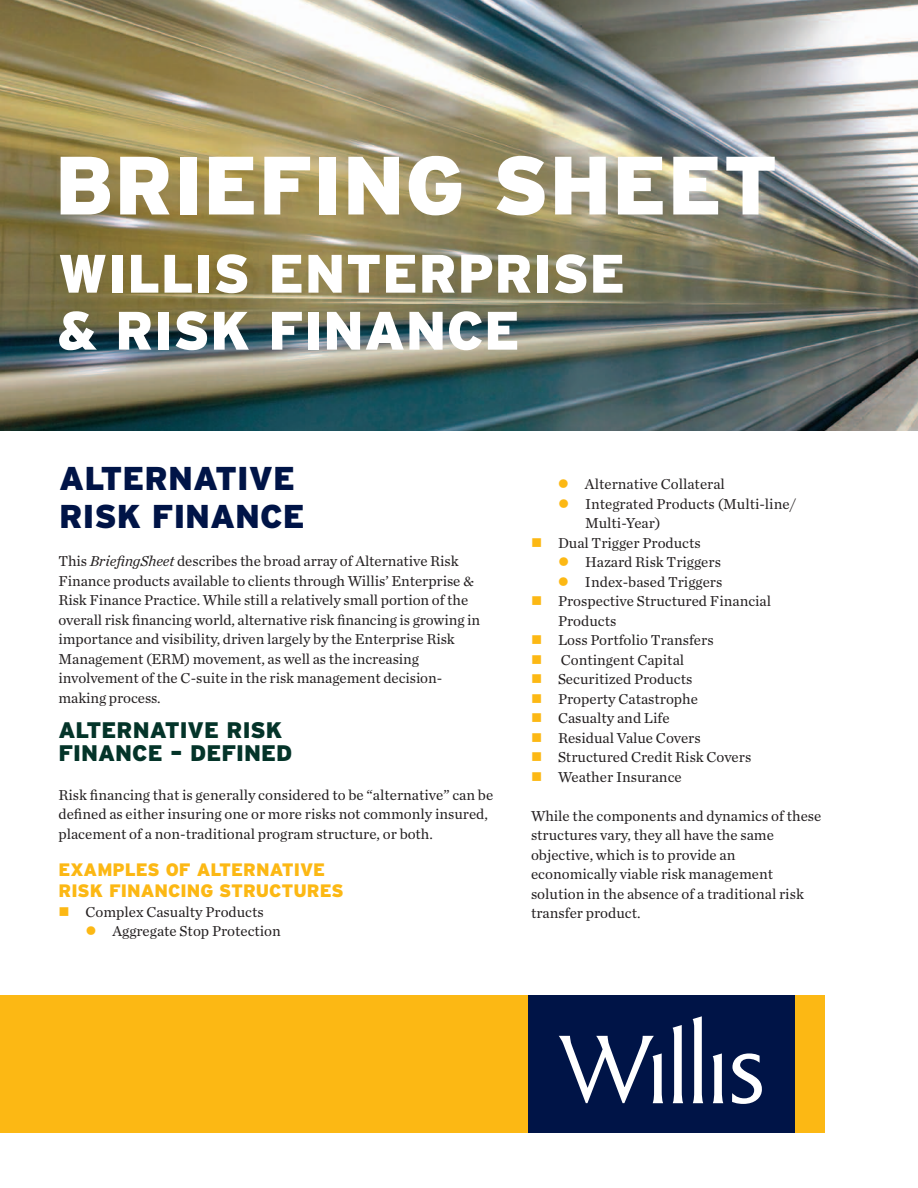
<style>
.page{position:relative;width:918px;height:1188px;background:#fff}
.page>*{position:absolute;margin:0;border:0;box-sizing:border-box;transform-origin:0 0}
.t1{font:900 82.5px "Interstate";letter-spacing:.005em;color:#fff}
.t2{font:900 54px/57px "Interstate";letter-spacing:.005em;color:#fff}
.t3{font:900 33px/37.5px "Interstate";color:#001447}
.t4{font:900 22.5px/22.5px "Interstate";color:#043429}
.t5{font:900 18px/21px "Interstate";color:#fcb814}
.t6{font:15px/19.5px "Chronicle Text G1";color:#231f20}
.s1{font-style:italic}
</style>
<div class="page">
<img style="left:0;top:0;width:918px;height:431px">
<div style="left:0;top:995px;width:825px;height:137px;background:#fcb814"></div>
<div style="left:528px;top:995px;width:267px;height:137px;background:#001447"></div>
<svg style="left:713px;top:1053px;width:10px;height:50px"></svg>
<svg style="left:673px;top:1025px;width:10px;height:78px"></svg>
<svg style="left:693px;top:1016px;width:10px;height:87px"></svg>
<svg style="left:559px;top:1036px;width:104px;height:67px"></svg>
<svg style="left:732px;top:1053px;width:30px;height:51px"></svg>
<h1 class="t1" style="left:55px;top:138px;width:725px">BRIEFING SHEET</h1>
<h2 class="t2" style="left:58px;top:245px;width:569px">WILLIS ENTERPRISE &amp; RISK FINANCE</h2>
<h3 class="t3" style="left:59px;top:459px;width:247px">ALTERNATIVE<br>RISK FINANCE</h3>
<p class="t6" style="left:58px;top:553px;width:423px">This <span class="s1">BriefingSheet</span> describes the broad array of Alternative Risk Finance products available to clients through Willis’ Enterprise &amp; Risk Finance Practice. While still a relatively small portion of the overall risk financing world, alternative risk financing is growing in importance and visibility, driven largely by the Enterprise Risk Management (ERM) movement, as well as the increasing involvement of the C-suite in the risk management decision&shy;making process.</p>
<h3 class="t4" style="left:58px;top:719px;width:235px">ALTERNATIVE RISK<br>FINANCE – DEFINED</h3>
<p class="t6" style="left:58px;top:786px;width:436px">Risk financing that is generally considered to be “alternative” can be defined as either insuring one or more risks not commonly insured, placement of a non-traditional program structure, or both.</p>
<p class="t5" style="left:58px;top:859px;width:287px">EXAMPLES OF ALTERNATIVE<br>RISK FINANCING STRUCTURES</p>
<p class="t6" style="left:112px;top:903px;width:170px;text-indent:-27px">Complex Casualty Products<br>Aggregate Stop Protection</p>
<p class="t6" style="left:585px;top:476px;width:141px">Alternative Collateral</p>
<p class="t6" style="left:585px;top:495px;width:213px">Integrated Products (Multi-line/</p>
<p class="t6" style="left:585px;top:515px;width:77px">Multi-Year)</p>
<p class="t6" style="left:558px;top:534px;width:144px">Dual Trigger Products</p>
<p class="t6" style="left:585px;top:554px;width:138px">Hazard Risk Triggers</p>
<p class="t6" style="left:585px;top:573px;width:139px">Index-based Triggers</p>
<p class="t6" style="left:558px;top:593px;width:215px">Prospective Structured Financial</p>
<p class="t6" style="left:558px;top:612px;width:60px">Products</p>
<p class="t6" style="left:558px;top:632px;width:157px">Loss Portfolio Transfers</p>
<p class="t6" style="left:561px;top:651px;width:125px">Contingent Capital</p>
<p class="t6" style="left:558px;top:671px;width:136px">Securitized Products</p>
<p class="t6" style="left:558px;top:690px;width:142px">Property Catastrophe</p>
<p class="t6" style="left:558px;top:710px;width:113px">Casualty and Life</p>
<p class="t6" style="left:558px;top:729px;width:144px">Residual Value Covers</p>
<p class="t6" style="left:558px;top:749px;width:195px">Structured Credit Risk Covers</p>
<p class="t6" style="left:558px;top:768px;width:125px">Weather Insurance</p>
<p class="t6" style="left:531px;top:807px;width:292px">While the components and dynamics of these structures vary, they all have the same objective, which is to provide an economically viable risk management solution in the absence of a traditional risk transfer product.</p>
</div>
